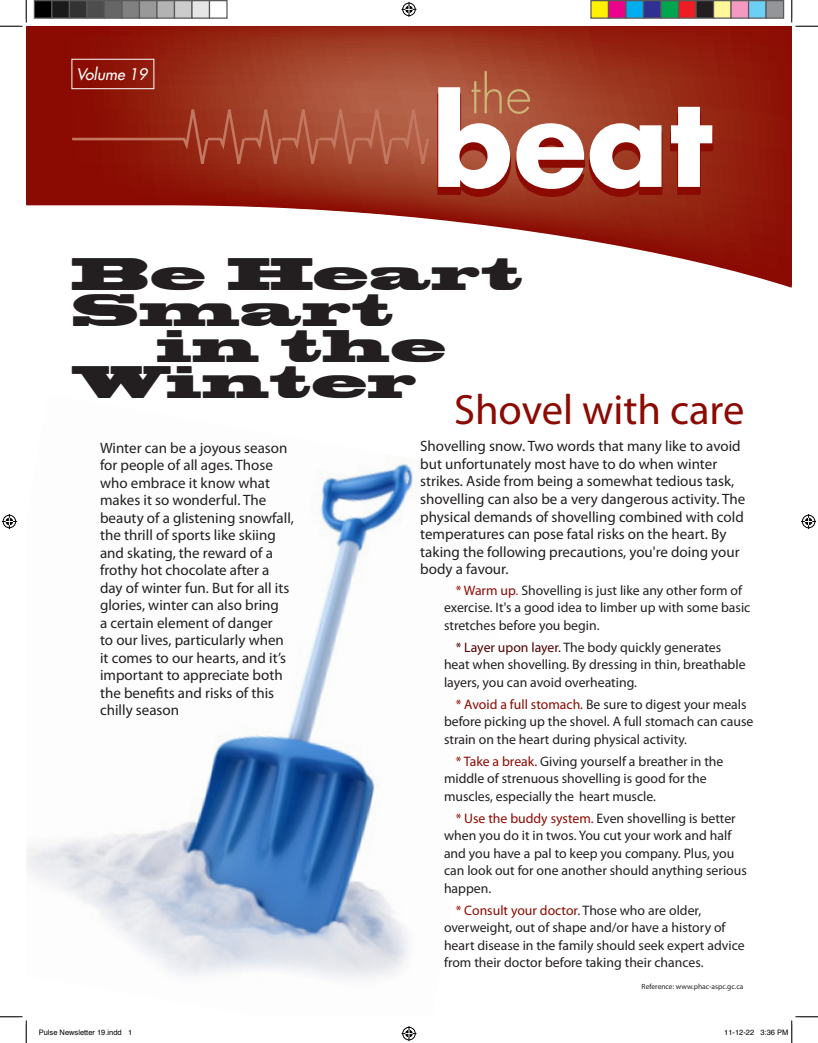
<style>
.page{position:relative;width:818px;height:1043px;background:#fff}
.page>*{position:absolute;margin:0;border:0;box-sizing:border-box;transform-origin:0 0}
.t1{font:42.5px "Blackoak Std";color:#231f20}
.t2{font:42.5px "Myriad Pro";color:#8b0a02}
.t3{font:italic 15.62px "Futura";color:#fff}
.tips{font:15px/17.5px "Myriad Pro";color:#231f20}
.tips-2{font:13.75px/17.5px "Myriad Pro";color:#231f20}
.t4{font:7.5px "Helvetica";color:#000}
.tips-3{font:7.5px "Myriad Pro";color:#231f20}
.s1{color:#8b0a02}
.s2{color:#d1232a}
.s3{color:#520200}
</style>
<div class="page">
<svg style="left:26px;top:26px;width:765px;height:262px"></svg>
<svg style="left:669px;top:107px;width:45px;height:89px"></svg>
<svg style="left:69px;top:71px;width:594px;height:127px;background:#ad5644"></svg>
<div style="left:71px;top:59px;width:83px;height:30px;border:1px solid #fff"></div>
<img style="left:27px;top:456px;width:391px;height:523px">
<svg style="left:0;top:0;width:27px;height:27px"></svg>
<svg style="left:0;top:1016px;width:27px;height:26px"></svg>
<svg style="left:790px;top:0;width:28px;height:27px"></svg>
<svg style="left:401px;top:2px;width:15px;height:15px"></svg>
<svg style="left:401px;top:1026px;width:15px;height:15px"></svg>
<svg style="left:2px;top:514px;width:15px;height:15px"></svg>
<svg style="left:801px;top:514px;width:15px;height:15px"></svg>
<div style="left:34px;top:1px;width:18px;height:17px;background:#000"></div>
<div style="left:34px;top:0;width:18px;height:19px;border:1px solid #595959"></div>
<div style="left:52px;top:1px;width:17px;height:17px;background:#1a1a1a"></div>
<div style="left:51px;top:0;width:19px;height:19px;border:1px solid #595959"></div>
<div style="left:69px;top:1px;width:18px;height:17px;background:#333"></div>
<div style="left:69px;top:0;width:19px;height:19px;border:1px solid #595959"></div>
<div style="left:87px;top:1px;width:17px;height:17px;background:#4d4d4d"></div>
<div style="left:86px;top:0;width:19px;height:19px;border:1px solid #595959"></div>
<div style="left:104px;top:1px;width:18px;height:17px;background:#666"></div>
<div style="left:104px;top:0;width:18px;height:19px;border:1px solid #595959"></div>
<div style="left:122px;top:1px;width:17px;height:17px;background:#808080"></div>
<div style="left:121px;top:0;width:19px;height:19px;border:1px solid #595959"></div>
<div style="left:139px;top:1px;width:18px;height:17px;background:#999"></div>
<div style="left:139px;top:0;width:19px;height:19px;border:1px solid #595959"></div>
<div style="left:157px;top:1px;width:17px;height:17px;background:#b3b3b3"></div>
<div style="left:156px;top:0;width:19px;height:19px;border:1px solid #595959"></div>
<div style="left:174px;top:1px;width:18px;height:17px;background:#ccc"></div>
<div style="left:174px;top:0;width:18px;height:19px;border:1px solid #595959"></div>
<div style="left:192px;top:1px;width:17px;height:17px;background:#e6e6e6"></div>
<div style="left:191px;top:0;width:19px;height:19px;border:1px solid #595959"></div>
<div style="left:209px;top:0;width:19px;height:19px;border:1px solid #595959"></div>
<div style="left:591px;top:1px;width:17px;height:17px;background:#fff101"></div>
<div style="left:590px;top:0;width:19px;height:19px;border:1px solid #595959"></div>
<div style="left:608px;top:1px;width:18px;height:17px;background:#ed028c"></div>
<div style="left:608px;top:0;width:18px;height:19px;border:1px solid #595959"></div>
<div style="left:626px;top:1px;width:17px;height:17px;background:#00aeef"></div>
<div style="left:625px;top:0;width:19px;height:19px;border:1px solid #595959"></div>
<div style="left:643px;top:1px;width:18px;height:17px;background:#2e3092"></div>
<div style="left:642px;top:0;width:19px;height:19px;border:1px solid #595959"></div>
<div style="left:661px;top:1px;width:17px;height:17px;background:#00a54f"></div>
<div style="left:660px;top:0;width:19px;height:19px;border:1px solid #595959"></div>
<div style="left:678px;top:1px;width:18px;height:17px;background:#ee1d23"></div>
<div style="left:678px;top:0;width:18px;height:19px;border:1px solid #595959"></div>
<div style="left:696px;top:1px;width:17px;height:17px;background:#231f20"></div>
<div style="left:695px;top:0;width:19px;height:19px;border:1px solid #595959"></div>
<div style="left:713px;top:1px;width:18px;height:17px;background:#fff79a"></div>
<div style="left:712px;top:0;width:19px;height:19px;border:1px solid #595959"></div>
<div style="left:731px;top:1px;width:17px;height:17px;background:#f499c2"></div>
<div style="left:730px;top:0;width:19px;height:19px;border:1px solid #595959"></div>
<div style="left:748px;top:1px;width:18px;height:17px;background:#6bcff6"></div>
<div style="left:748px;top:0;width:18px;height:19px;border:1px solid #595959"></div>
<div style="left:766px;top:1px;width:17px;height:17px;background:#939598"></div>
<div style="left:765px;top:0;width:19px;height:19px;border:1px solid #595959"></div>
<svg style="left:791px;top:1016px;width:27px;height:26px"></svg>
<p class="t3" style="left:76px;top:64px;width:72px">Volume 19</p>
<p class="t1" style="left:71px;top:245px;width:453px">Be Heart</p>
<p class="t1" style="left:71px;top:282px;width:324px">Smart</p>
<p class="t1" style="left:156px;top:318px;width:291px">in the</p>
<p class="t1" style="left:71px;top:354px;width:347px">Winter</p>
<p class="t2" style="left:454px;top:383px;width:292px">Shovel with care</p>
<p class="tips" style="left:420px;top:437px;width:326px">Shovelling snow. Two words that many like to avoid but unfortunately most have to do when winter strikes. Aside from being a somewhat tedious task, shovelling can also be a very dangerous activity. The physical demands of shovelling combined with cold temperatures can pose fatal risks on the heart. By taking the following precautions, you're doing your body a favour.</p>
<p class="tips" style="left:100px;top:438px;width:195px">Winter can be a joyous season for people of all ages. Those who embrace it know what makes it so wonderful. The beauty of a glistening snowfall, the thrill of sports like skiing and skating, the reward of a frothy hot chocolate after a day of winter fun. But for all its glories, winter can also bring<br>a certain element of danger<br>to our lives, particularly when it comes to our hearts, and it’s important to appreciate both the benefits and risks of this chilly season</p>
<p class="tips-2" style="left:444px;top:581px;width:308px;text-indent:12px"><span class="s1">* Warm up</span><span class="s2">.</span> Shovelling is just like any other form of exercise. It's a good idea to limber up with some basic stretches before you begin.</p>
<p class="tips-2" style="left:444px;top:638px;width:303px;text-indent:12px"><span class="s3">* Layer upon layer.</span> The body quickly generates heat when shovelling. By dressing in thin, breathable layers, you can avoid overheating.</p>
<p class="tips-2" style="left:444px;top:695px;width:311px;text-indent:12px"><span class="s1">* Avoid a full stomach.</span> Be sure to digest your meals before picking up the shovel. A full stomach can cause strain on the heart during physical activity.</p>
<p class="tips-2" style="left:444px;top:752px;width:281px;text-indent:12px"><span class="s1">* Take a break.</span> Giving yourself a breather in the middle of strenuous shovelling is good for the muscles, especially the heart muscle.</p>
<p class="tips-2" style="left:444px;top:809px;width:304px;text-indent:12px"><span class="s1">* Use the buddy system.</span> Even shovelling is better when you do it in twos. You cut your work and half and you have a pal to keep you company. Plus, you can look out for one another should anything serious happen.</p>
<p class="tips-2" style="left:444px;top:901px;width:302px;text-indent:12px"><span class="s1">* Consult your doctor.</span> Those who are older, overweight, out of shape and/or have a history of heart disease in the family should seek expert advice from their doctor before taking their chances.</p>
<p class="tips-3" style="left:641px;top:982px;width:103px">Reference: www.phac-aspc.gc.ca</p>
<p class="t4" style="left:39px;top:1027px;width:95px">Pulse Newsletter 19.indd 1</p>
<p class="t4" style="left:724px;top:1027px;width:66px">11-12-22 3:36 PM</p>
</div>
